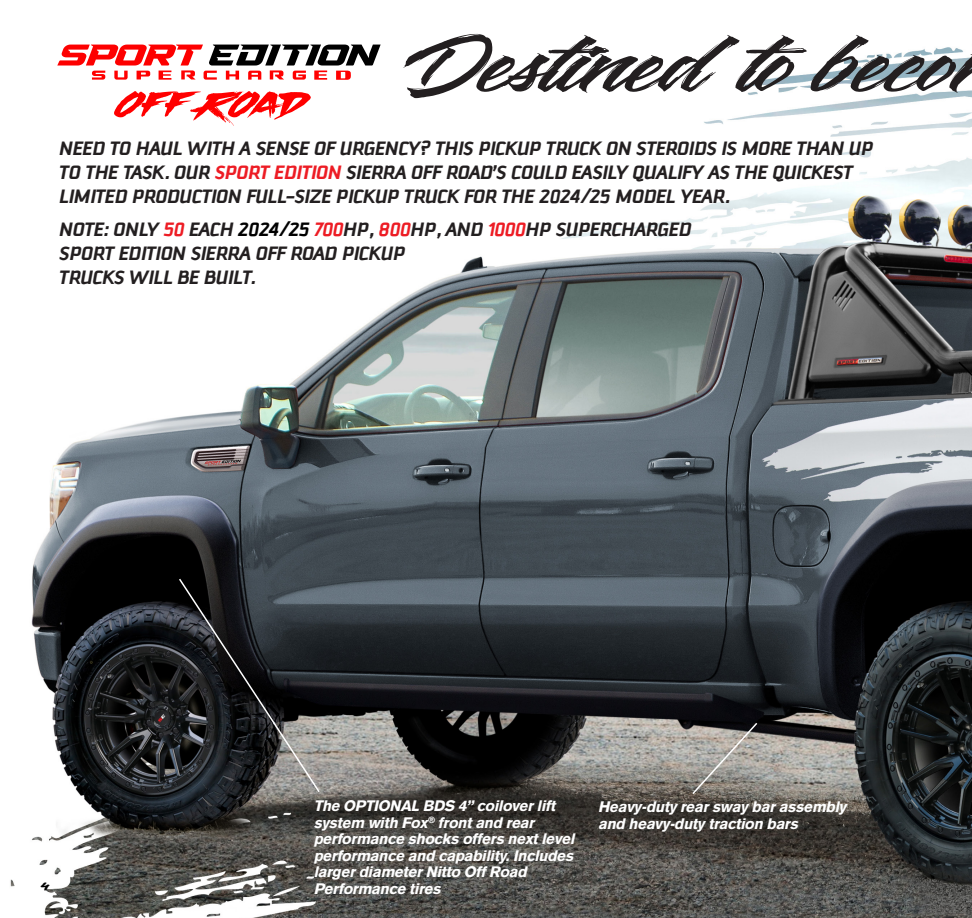
<style>
.page{position:relative;width:972px;height:918px;background:#fff}
.page>*{position:absolute;margin:0;border:0;box-sizing:border-box;transform-origin:0 0}
.t1{font:131.55px "Washington Basketball";color:#231f20;scale:1.33 1}
.t2{font:italic 700 21px/24px "Downtempo";color:#231f20}
.t3{font:italic 900 15px/16.5px "Basic Commercial LT";letter-spacing:-.02em;color:#fff}
.t4{font:11.4px "Rhinos rocks";color:#000;scale:2.02 1}
.s1{color:#ed1c24}
.s2{color:#000}
</style>
<div class="page">
<img style="left:10px;top:44px;width:962px;height:874px">
<svg style="left:178px;top:577px;width:143px;height:217px"></svg>
<svg style="left:691px;top:721px;width:68px;height:75px"></svg>
<svg style="left:957px;top:360px;width:15px;height:64px"></svg>
<svg style="left:57px;top:45px;width:324px;height:35px"></svg>
<svg style="left:114px;top:91px;width:197px;height:35px"></svg>
<h1 class="t1" style="left:404px;top:-32px;width:419px">Destined to beco</h1>
<p class="t2" style="left:60px;top:137px;width:815px">NEED TO HAUL WITH A SENSE OF URGENCY? THIS PICKUP TRUCK ON STEROIDS IS MORE THAN UP<br>TO THE TASK. OUR <span class="s1">SPORT EDITION</span> SIERRA OFF ROAD’S COULD EASILY QUALIFY AS THE QUICKEST<br>LIMITED PRODUCTION FULL-SIZE PICKUP TRUCK FOR THE 2024/25 MODEL YEAR.</p>
<p class="t2" style="left:60px;top:218px;width:633px">NOTE: ONLY <span class="s1">50</span> EACH <span class="s2">2024/25</span> <span class="s1">700</span>HP, <span class="s1">800</span>HP, AND <span class="s1">1000</span>HP SUPERCHARGED<br>SPORT EDITION SIERRA OFF ROAD PICKUP<br>TRUCKS WILL BE BUILT.</p>
<p class="t4" style="left:38px;top:878px;width:6px">4</p>
<p class="t3" style="left:315px;top:797px;width:263px">The OPTIONAL BDS 4” coilover lift system with Fox<sup>®</sup> front and rear performance shocks offers next level performance and capability. Includes larger diameter Nitto Off Road<br>Performance tires</p>
<p class="t3" style="left:599px;top:798px;width:250px">Heavy-duty rear sway bar assembly and heavy-duty traction bars</p>
</div>
